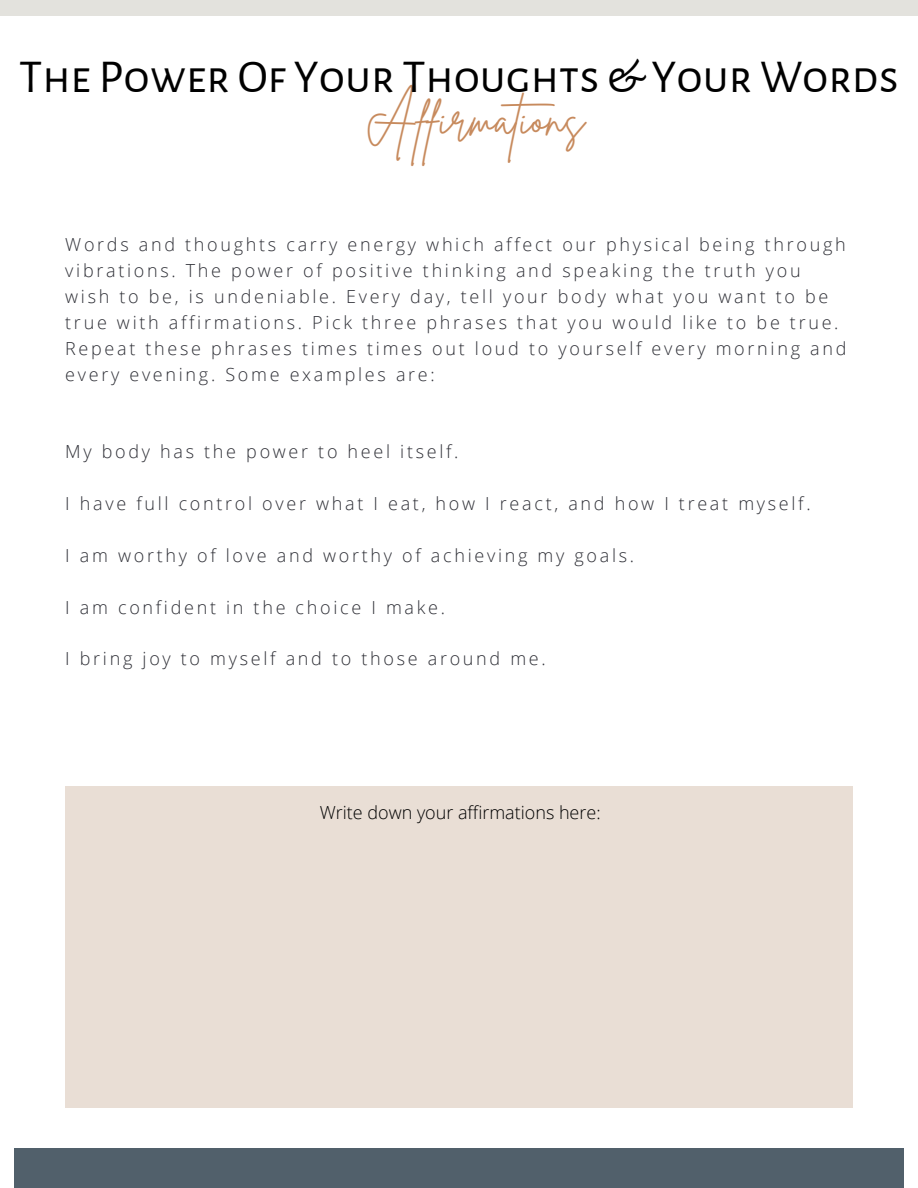
<style>
.page{position:relative;width:918px;height:1188px;background:#fff}
.page>*{position:absolute;margin:0;border:0;box-sizing:border-box;transform-origin:0 0}
.t1{font:48px "Brittany Signature";color:#c78a5d}
.t2{font:47.25px "Alegreya Sans SC";color:#000}
.t3{font:300 18px/25.8px "Open Sans";letter-spacing:.15em;color:#2f3037}
.t4{font:300 18px "Open Sans";color:#000}
</style>
<div class="page">
<div style="left:14px;top:1148px;width:890px;height:40px;background:#51606b"></div>
<div style="left:0;top:0;width:918px;height:16px;background:#e3e2dd"></div>
<div style="left:65px;top:786px;width:788px;height:322px;background:#e6d9cf"></div>
<h2 class="t2" style="left:19px;top:54px;width:881px">The Power Of Your Thoughts &amp; Your Words</h2>
<h1 class="t1" style="left:365px;top:87px;width:220px">Affirmations</h1>
<p class="t3" style="left:65px;top:231px;width:783px">Words and thoughts carry energy which affect our physical being through vibrations. The power of positive thinking and speaking the truth you wish to be, is undeniable. Every day, tell your body what you want to be true with affirmations. Pick three phrases that you would like to be true.<br>Repeat these phrases times times out loud to yourself every morning and every evening. Some examples are:</p>
<p class="t3" style="left:65px;top:438px;width:395px">My body has the power to heel itself.</p>
<p class="t3" style="left:65px;top:490px;width:747px">I have full control over what I eat, how I react, and how I treat myself.</p>
<p class="t3" style="left:65px;top:542px;width:570px">I am worthy of love and worthy of achieving my goals.</p>
<p class="t3" style="left:65px;top:594px;width:381px">I am confident in the choice I make.</p>
<p class="t3" style="left:65px;top:645px;width:482px">I bring joy to myself and to those around me.</p>
<p class="t4" style="left:320px;top:799px;width:282px">Write down your affirmations here:</p>
</div>
